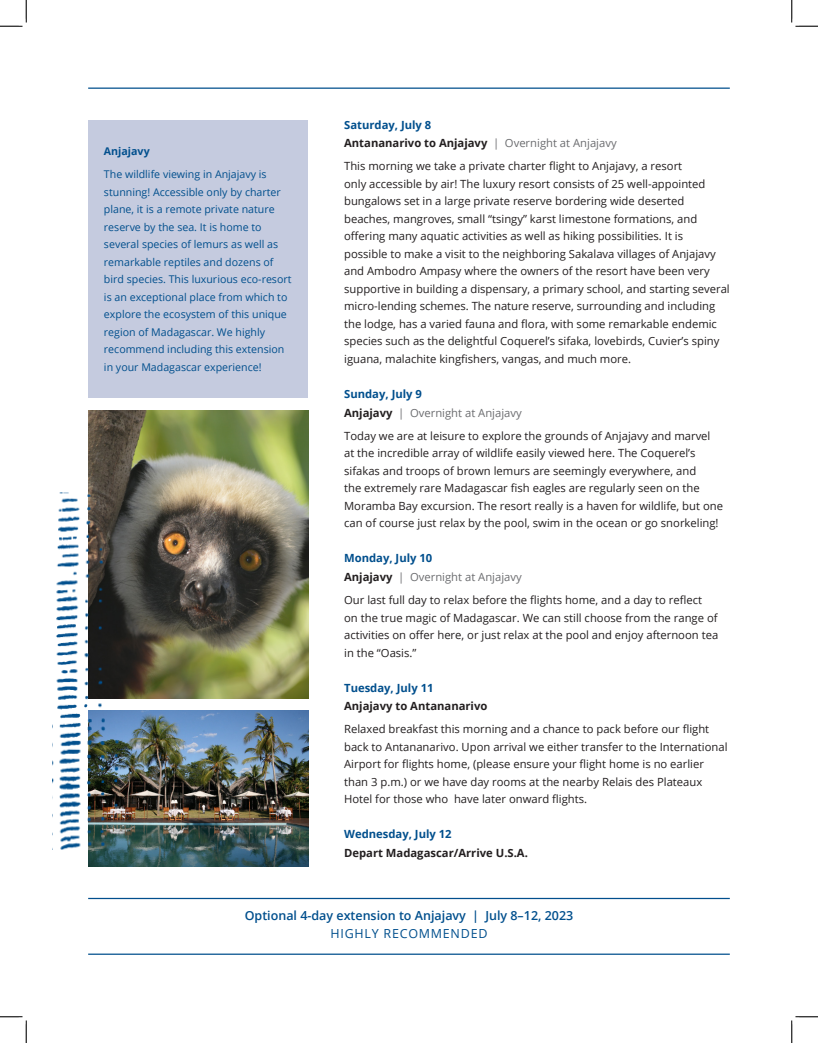
<style>
.page{position:relative;width:818px;height:1043px;background:#fff}
.page>*{position:absolute;margin:0;border:0;box-sizing:border-box;transform-origin:0 0}
.t1{font:600 12.5px "Open Sans";color:#014f8d}
.t2{font:12.5px "Open Sans";letter-spacing:.06em;color:#014f8d}
.Letter{font:11.25px/17.5px "Open Sans";color:#231f20}
.Location_Headline{font:700 11.25px "Open Sans";color:#231f20}
.Date{font:700 11.25px "Open Sans";color:#014f8d}
.Location_Headline-2{font:11.25px "Open Sans";color:#6c6d70}
.Letter-2{font:10.62px/17.5px "Open Sans";color:#014f8d}
.Letter-3{font:700 10.62px "Open Sans";color:#014f8d}
.s1{font-weight:400;color:#6c6d70}
.s2{font-weight:700;color:#231f20}
</style>
<div class="page">
<hr style="left:88px;top:953px;width:641px;height:1px;background:#014f8d">
<hr style="left:88px;top:897px;width:641px;height:2px;background:#014f8d">
<hr style="left:88px;top:88px;width:641px;height:1px;background:#014f8d">
<div style="left:88px;top:120px;width:220px;height:278px;background:#c5cbdf"></div>
<img style="left:88px;top:711px;width:220px;height:155px">
<img style="left:88px;top:410px;width:220px;height:288px">
<img style="left:52px;top:492px;width:69px;height:358px">
<svg style="left:0;top:0;width:27px;height:27px"></svg>
<svg style="left:0;top:1016px;width:27px;height:26px"></svg>
<svg style="left:791px;top:0;width:27px;height:27px"></svg>
<svg style="left:791px;top:1016px;width:27px;height:26px"></svg>
<p class="Letter-3" style="left:104px;top:144px;width:47px">Anjajavy</p>
<p class="Letter-2" style="left:104px;top:165px;width:189px">The wildlife viewing in Anjajavy is stunning! Accessible only by charter plane, it is a remote private nature reserve by the sea. It is home to several species of lemurs as well as remarkable reptiles and dozens of bird species. This luxurious eco-resort is an exceptional place from which to explore the ecosystem of this unique region of Madagascar. We highly recommend including this extension in your Madagascar experience!</p>
<p class="Date" style="left:344px;top:116px;width:89px">Saturday, July 8</p>
<p class="Location_Headline" style="left:344px;top:135px;width:274px">Antananarivo to Anjajavy <span class="s1">| Overnight at Anjajavy</span></p>
<p class="Letter" style="left:344px;top:157px;width:387px">This morning we take a private charter flight to Anjajavy, a resort<br>only accessible by air! The luxury resort consists of 25 well-appointed bungalows set in a large private reserve bordering wide deserted beaches, mangroves, small “tsingy” karst limestone formations, and offering many aquatic activities as well as hiking possibilities. It is<br>possible to make a visit to the neighboring Sakalava villages of Anjajavy and Ambodro Ampasy where the owners of the resort have been very supportive in building a dispensary, a primary school, and starting several micro-lending schemes. The nature reserve, surrounding and including the lodge, has a varied fauna and flora, with some remarkable endemic species such as the delightful Coquerel’s sifaka, lovebirds, Cuvier’s spiny iguana, malachite kingfishers, vangas, and much more.</p>
<p class="Date" style="left:344px;top:386px;width:79px">Sunday, July 9</p>
<p class="Location_Headline-2" style="left:344px;top:405px;width:179px"><span class="s2">Anjajavy</span> | Overnight at Anjajavy</p>
<p class="Letter" style="left:344px;top:426px;width:380px">Today we are at leisure to explore the grounds of Anjajavy and marvel at the incredible array of wildlife easily viewed here. The Coquerel’s sifakas and troops of brown lemurs are seemingly everywhere, and<br>the extremely rare Madagascar fish eagles are regularly seen on the Moramba Bay excursion. The resort really is a haven for wildlife, but one can of course just relax by the pool, swim in the ocean or go snorkeling!</p>
<p class="Date" style="left:344px;top:550px;width:90px">Monday, July 10</p>
<p class="Location_Headline-2" style="left:344px;top:569px;width:179px"><span class="s2">Anjajavy</span> | Overnight at Anjajavy</p>
<p class="Letter" style="left:344px;top:591px;width:375px">Our last full day to relax before the flights home, and a day to reflect on the true magic of Madagascar. We can still choose from the range of activities on offer here, or just relax at the pool and enjoy afternoon tea in the “Oasis.”</p>
<p class="Date" style="left:344px;top:679px;width:91px">Tuesday, July 11</p>
<p class="Location_Headline" style="left:344px;top:698px;width:145px">Anjajavy to Antananarivo</p>
<p class="Letter" style="left:344px;top:720px;width:385px">Relaxed breakfast this morning and a chance to pack before our flight back to Antananarivo. Upon arrival we either transfer to the International Airport for flights home, (please ensure your flight home is no earlier than 3 p.m.) or we have day rooms at the nearby Relais des Plateaux Hotel for those who have later onward flights.</p>
<p class="Date" style="left:344px;top:826px;width:109px">Wednesday, July 12</p>
<p class="Location_Headline" style="left:344px;top:845px;width:185px">Depart Madagascar/Arrive U.S.A.</p>
<p class="t1" style="left:245px;top:906px;width:330px">Optional 4-day extension to Anjajavy | July 8–12, 2023</p>
<p class="t2" style="left:330px;top:924px;width:158px">HIGHLY RECOMMENDED</p>
</div>
